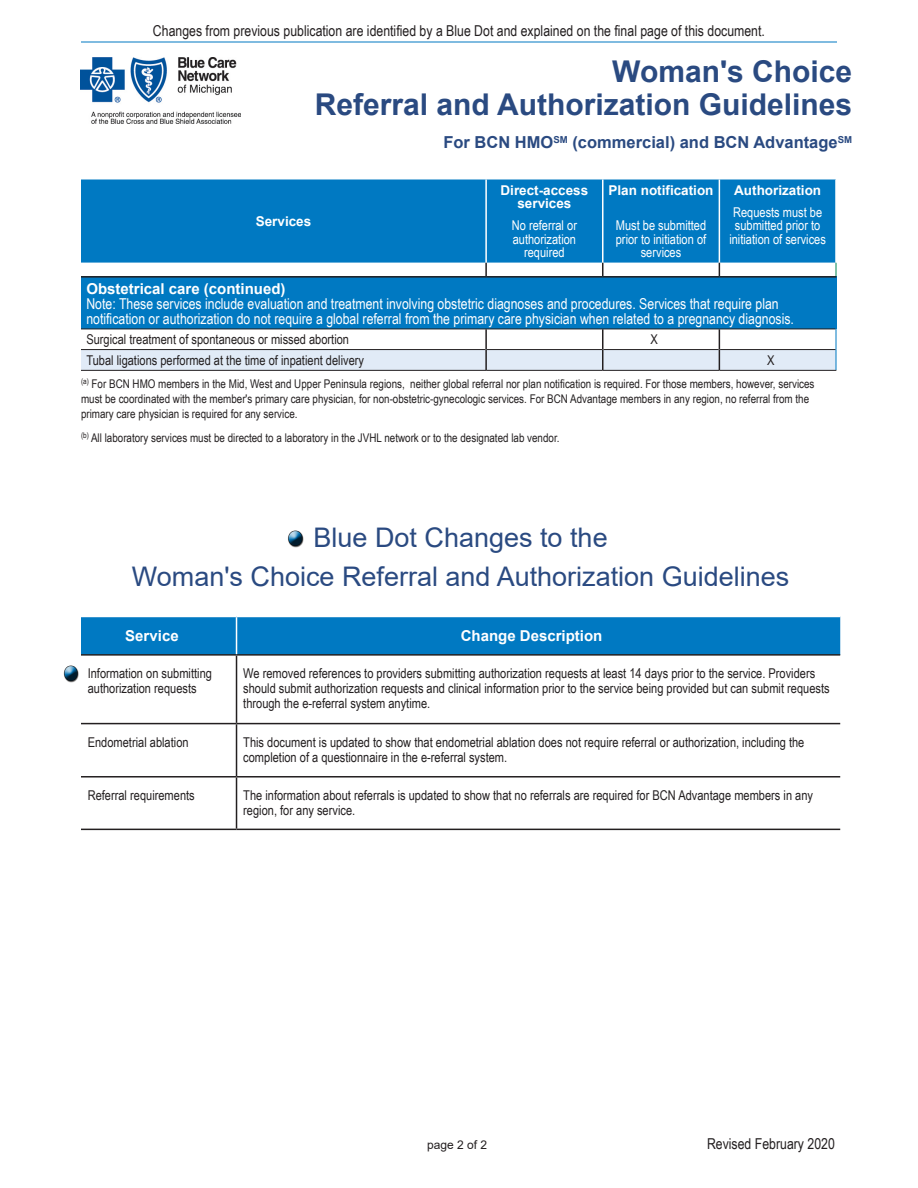
<style>
.page{position:relative;width:918px;height:1188px;background:#fff}
.page>*{position:absolute;margin:0;border:0;box-sizing:border-box;transform-origin:0 0}
.t1{font:700 30px/33px "Arial";color:#2a4a81;text-align:right}
.chart_header{font:27px "Arial";color:#2a4a81}
.t2{font:700 16.5px "Arial";color:#2a4a81}
.chart_header-2{font:15px/15px "Arial Narrow";color:#fff}
.t3{font:15px "Arial Narrow";color:#231f20}
.Chart_body{font:700 15px "Arial";color:#fff}
.Bullet{font:13.5px/15px "Arial Narrow";color:#231f20}
.Chart_body-2{font:13.5px/15px "Arial Narrow";color:#231f20}
.chart_header-3{font:13.5px/13.5px "Arial Narrow";color:#fff;text-align:center}
.chart_header-4{font:700 13.5px/13.5px "Arial";color:#fff;text-align:center}
.Body{font:12px/15px "Arial Narrow";color:#231f20}
.t4{font:12px "Arial";color:#231f20}
.s1{font-family:"Arial";font-weight:700}
</style>
<div class="page">
<hr style="left:81px;top:42px;width:756px;height:1px;background:#0079c2">
<img style="left:81px;top:58px;width:159px;height:66px">
<div style="left:81px;top:179px;width:754px;height:84px;background:#0079c2"></div>
<div style="left:81px;top:277px;width:755px;height:52px;background:#0079c2"></div>
<hr style="left:81px;top:370px;width:405px;height:1px;background:#231f20">
<hr style="left:486px;top:370px;width:117px;height:1px;background:#231f20">
<hr style="left:603px;top:370px;width:116px;height:1px;background:#231f20">
<hr style="left:719px;top:370px;width:117px;height:1px;background:#231f20">
<hr style="left:836px;top:278px;width:1px;height:51px;background:#0079c2">
<hr style="left:719px;top:179px;width:1px;height:84px;background:#fff">
<hr style="left:485px;top:179px;width:2px;height:84px;background:#fff">
<hr style="left:602px;top:179px;width:1px;height:84px;background:#fff">
<svg style="left:485px;top:263px;width:352px;height:14px"></svg>
<svg style="left:81px;top:329px;width:756px;height:41px"></svg>
<hr style="left:81px;top:276px;width:405px;height:2px;background:#231f20">
<hr style="left:486px;top:276px;width:117px;height:2px;background:#231f20">
<hr style="left:603px;top:276px;width:116px;height:2px;background:#231f20">
<hr style="left:719px;top:276px;width:117px;height:2px;background:#231f20">
<svg style="left:81px;top:547px;width:759px;height:282px"></svg>
<div style="left:81px;top:617px;width:759px;height:37px;background:#0079c2"></div>
<hr style="left:236px;top:656px;width:1px;height:67px;background:#231f20">
<hr style="left:236px;top:724px;width:1px;height:52px;background:#231f20">
<hr style="left:236px;top:778px;width:1px;height:51px;background:#231f20">
<hr style="left:81px;top:616px;width:156px;height:1px;background:#fff">
<hr style="left:237px;top:616px;width:603px;height:1px;background:#fff">
<hr style="left:81px;top:654px;width:156px;height:2px;background:#231f20">
<hr style="left:237px;top:654px;width:603px;height:2px;background:#231f20">
<hr style="left:81px;top:723px;width:156px;height:1px;background:#231f20">
<hr style="left:237px;top:723px;width:603px;height:1px;background:#231f20">
<hr style="left:81px;top:776px;width:156px;height:2px;background:#231f20">
<hr style="left:237px;top:776px;width:603px;height:2px;background:#231f20">
<hr style="left:81px;top:829px;width:156px;height:1px;background:#231f20">
<hr style="left:237px;top:829px;width:603px;height:1px;background:#231f20">
<hr style="left:236px;top:617px;width:1px;height:37px;background:#fff">
<img style="left:288px;top:530px;width:16px;height:17px">
<img style="left:63px;top:665px;width:16px;height:17px">
<p class="t3" style="left:153px;top:19px;width:613px">Changes from previous publication are identified by a Blue Dot and explained on the final page of this document.</p>
<h1 class="t1" style="left:315px;top:55px;width:539px">Woman's Choice<br>Referral and Authorization Guidelines</h1>
<p class="t2" style="left:443px;top:131px;width:410px">For BCN HMO<sup>SM</sup> (commercial) and BCN Advantage<sup>SM</sup></p>
<p class="chart_header-4" style="left:609px;top:183px;width:107px">Plan notification</p>
<p class="chart_header-3" style="left:616px;top:218px;width:92px">Must be submitted prior to initiation of services</p>
<p class="chart_header-4" style="left:734px;top:183px;width:88px">Authorization</p>
<p class="chart_header-3" style="left:729px;top:205px;width:98px">Requests must be submitted prior to initiation of services</p>
<p class="chart_header-2" style="left:86px;top:280px;width:709px"><span class="s1">Obstetrical care (continued)<br></span>Note: These services include evaluation and treatment involving obstetric diagnoses and procedures. Services that require plan notification or authorization do not require a global referral from the primary care physician when related to a pregnancy diagnosis.</p>
<p class="Chart_body-2" style="left:86px;top:331px;width:264px">Surgical treatment of spontaneous or missed abortion</p>
<p class="Chart_body-2" style="left:651px;top:331px;width:9px">X</p>
<p class="Chart_body-2" style="left:86px;top:352px;width:279px">Tubal ligations performed at the time of inpatient delivery</p>
<p class="Chart_body-2" style="left:767px;top:352px;width:9px">X</p>
<p class="Body" style="left:81px;top:376px;width:735px"><sup>(a)</sup> For BCN HMO members in the Mid, West and Upper Peninsula regions, neither global referral nor plan notification is required. For those members, however, services must be coordinated with the member's primary care physician, for non-obstetric-gynecologic services. For BCN Advantage members in any region, no referral from the primary care physician is required for any service.</p>
<p class="Body" style="left:81px;top:430px;width:480px"><sup>(b)</sup> All laboratory services must be directed to a laboratory in the JVHL network or to the designated lab vendor.</p>
<p class="chart_header-4" style="left:501px;top:183px;width:89px">Direct-access services</p>
<p class="chart_header-3" style="left:512px;top:218px;width:67px">No referral or authorization required</p>
<p class="chart_header-4" style="left:256px;top:215px;width:57px">Services</p>
<p class="chart_header" style="left:314px;top:519px;width:296px">Blue Dot Changes to the</p>
<p class="chart_header" style="left:132px;top:558px;width:659px">Woman's Choice Referral and Authorization Guidelines</p>
<p class="Chart_body" style="left:125px;top:625px;width:55px">Service</p>
<p class="Chart_body" style="left:461px;top:625px;width:143px">Change Description</p>
<p class="Chart_body-2" style="left:88px;top:665px;width:126px">Information on submitting authorization requests</p>
<p class="Bullet" style="left:243px;top:665px;width:588px">We removed references to providers submitting authorization requests at least 14 days prior to the service. Providers should submit authorization requests and clinical information prior to the service being provided but can submit requests through the e-referral system anytime.</p>
<p class="Chart_body-2" style="left:88px;top:734px;width:102px">Endometrial ablation</p>
<p class="Bullet" style="left:243px;top:734px;width:563px">This document is updated to show that endometrial ablation does not require referral or authorization, including the completion of a questionnaire in the e-referral system.</p>
<p class="Chart_body-2" style="left:88px;top:787px;width:109px">Referral requirements</p>
<p class="Bullet" style="left:243px;top:787px;width:571px">The information about referrals is updated to show that no referrals are required for BCN Advantage members in any region, for any service.</p>
<p class="t4" style="left:427px;top:1137px;width:62px">page 2 of 2</p>
<p class="t3" style="left:707px;top:1133px;width:129px">Revised February 2020</p>
</div>
